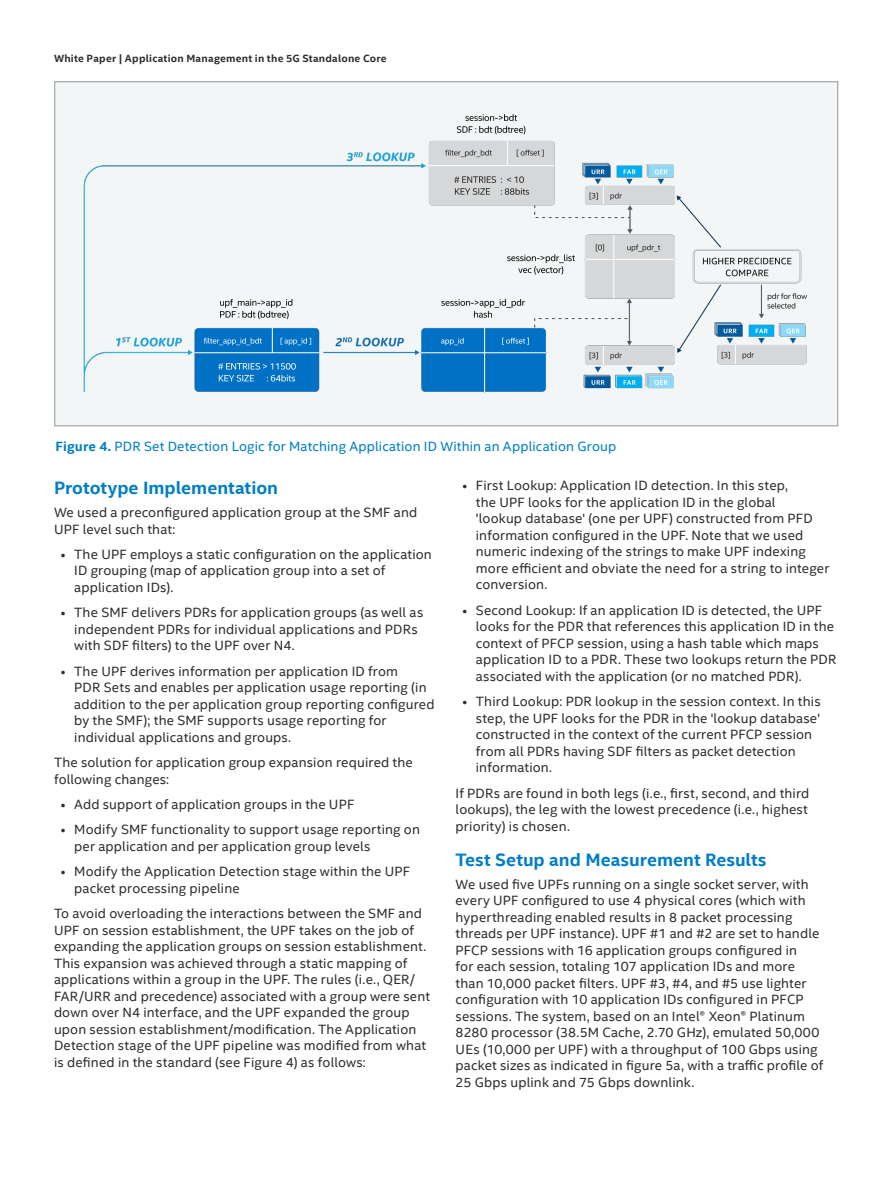
<style>
.page{position:relative;width:891px;height:1188px;background:#fff}
.page>*{position:absolute;margin:0;border:0;box-sizing:border-box;transform-origin:0 0}
.CopyHeaderBlue{font:700 18px "Intel Clear";color:#007ec5}
.MainCopy___Caption{font:13.5px/16.5px "Intel Clear";letter-spacing:.01em;color:#2d2f2e}
.MainCopy___Caption-2{font:13.5px "Intel Clear";letter-spacing:.01em;color:#007ec5}
.Document_Header{font:700 10.5px "Intel Clear";letter-spacing:.02em;color:#2d2f2e}
.s1{font-weight:700}
</style>
<div class="page">
<img style="left:56px;top:83px;width:779px;height:343px">
<p class="Document_Header" style="left:54px;top:52px;width:334px">White Paper | Application Management in the 5G Standalone Core</p>
<p class="MainCopy___Caption-2" style="left:56px;top:439px;width:562px"><span class="s1">Figure 4.</span> PDR Set Detection Logic for Matching Application ID Within an Application Group</p>
<p class="CopyHeaderBlue" style="left:54px;top:476px;width:226px">Prototype Implementation</p>
<p class="MainCopy___Caption" style="left:54px;top:504px;width:365px">We used a preconfigured application group at the SMF and<br>UPF level such that:</p>
<p class="MainCopy___Caption" style="left:74px;top:546px;width:359px;text-indent:-14px">• The UPF employs a static configuration on the application<br>ID grouping (map of application group into a set of application IDs).</p>
<p class="MainCopy___Caption" style="left:74px;top:605px;width:351px;text-indent:-14px">• The SMF delivers PDRs for application groups (as well as independent PDRs for individual applications and PDRs with SDF filters) to the UPF over N4.</p>
<p class="MainCopy___Caption" style="left:74px;top:663px;width:362px;text-indent:-14px">• The UPF derives information per application ID from<br>PDR Sets and enables per application usage reporting (in addition to the per application group reporting configured by the SMF); the SMF supports usage reporting for individual applications and groups.</p>
<p class="MainCopy___Caption" style="left:54px;top:754px;width:360px">The solution for application group expansion required the following changes:</p>
<p class="MainCopy___Caption" style="left:61px;top:796px;width:295px">• Add support of application groups in the UPF</p>
<p class="MainCopy___Caption" style="left:74px;top:822px;width:347px;text-indent:-14px">• Modify SMF functionality to support usage reporting on per application and per application group levels</p>
<p class="MainCopy___Caption" style="left:74px;top:864px;width:337px;text-indent:-14px">• Modify the Application Detection stage within the UPF packet processing pipeline</p>
<p class="MainCopy___Caption" style="left:54px;top:906px;width:378px">To avoid overloading the interactions between the SMF and UPF on session establishment, the UPF takes on the job of expanding the application groups on session establishment.<br>This expansion was achieved through a static mapping of applications within a group in the UPF. The rules (i.e., QER/ FAR/URR and precedence) associated with a group were sent down over N4 interface, and the UPF expanded the group upon session establishment/modification. The Application Detection stage of the UPF pipeline was modified from what is defined in the standard (see Figure 4) as follows:</p>
<p class="MainCopy___Caption" style="left:476px;top:478px;width:355px;text-indent:-14px">• First Lookup: Application ID detection. In this step,<br>the UPF looks for the application ID in the global<br>'lookup database' (one per UPF) constructed from PFD information configured in the UPF. Note that we used numeric indexing of the strings to make UPF indexing more efficient and obviate the need for a string to integer conversion.</p>
<p class="MainCopy___Caption" style="left:476px;top:602px;width:362px;text-indent:-14px">• Second Lookup: If an application ID is detected, the UPF looks for the PDR that references this application ID in the context of PFCP session, using a hash table which maps application ID to a PDR. These two lookups return the PDR associated with the application (or no matched PDR).</p>
<p class="MainCopy___Caption" style="left:476px;top:693px;width:346px;text-indent:-14px">• Third Lookup: PDR lookup in the session context. In this step, the UPF looks for the PDR in the 'lookup database' constructed in the context of the current PFCP session from all PDRs having SDF filters as packet detection information.</p>
<p class="MainCopy___Caption" style="left:456px;top:785px;width:355px;text-align:justify">If PDRs are found in both legs (i.e., first, second, and third lookups), the leg with the lowest precedence (i.e., highest priority) is chosen.</p>
<p class="CopyHeaderBlue" style="left:456px;top:848px;width:313px">Test Setup and Measurement Results</p>
<p class="MainCopy___Caption" style="left:456px;top:876px;width:369px">We used five UPFs running on a single socket server, with every UPF configured to use 4 physical cores (which with hyperthreading enabled results in 8 packet processing threads per UPF instance). UPF #1 and #2 are set to handle PFCP sessions with 16 application groups configured in<br>for each session, totaling 107 application IDs and more than 10,000 packet filters. UPF #3, #4, and #5 use lighter configuration with 10 application IDs configured in PFCP sessions. The system, based on an Intel® Xeon® Platinum 8280 processor (38.5M Cache, 2.70 GHz), emulated 50,000<br>UEs (10,000 per UPF) with a throughput of 100 Gbps using packet sizes as indicated in figure 5a, with a traffic profile of 25 Gbps uplink and 75 Gbps downlink.</p>
</div>
